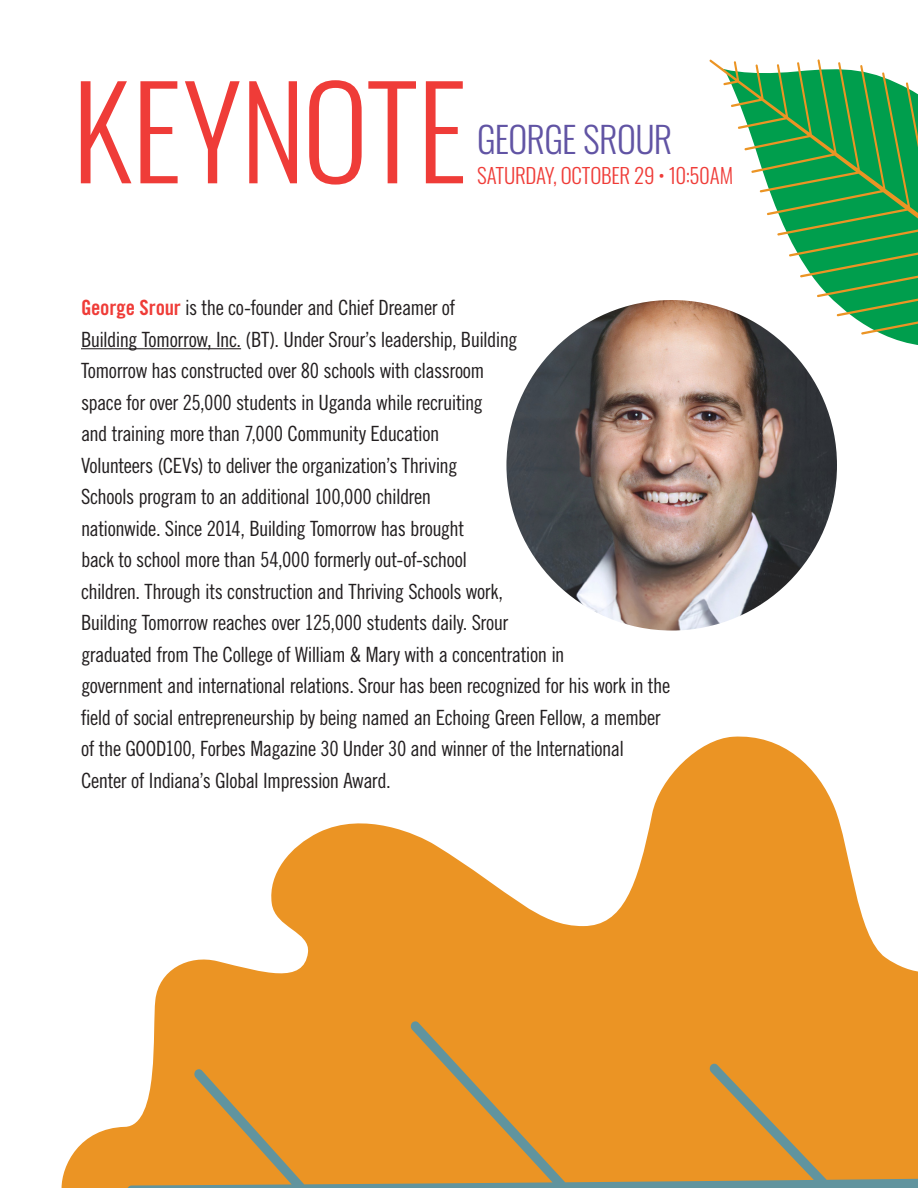
<style>
.page{position:relative;width:918px;height:1188px;background:#fff}
.page>*{position:absolute;margin:0;border:0;box-sizing:border-box;transform-origin:0 0}
.t1{font:300 126px "Oswald";letter-spacing:-.01em;color:#ef3c38}
.Body{font:300 36px "Oswald";letter-spacing:-.02em;color:#6154a4}
.Body-2{font:21px/31.5px "Trade Gothic LT Std Cn 18";letter-spacing:-.025em;color:#231f20}
.Body-3{font:300 21px "Oswald";letter-spacing:-.01em;color:#ef3c38}
.s1{font-family:"Trade Gothic LT Std Bd Cn 20";color:#ef3c38}
</style>
<div class="page">
<svg style="left:62px;top:736px;width:856px;height:452px"></svg>
<div style="left:127px;top:1021px;width:791px;height:167px;background:#eb9424"></div>
<hr style="left:81px;top:348px;width:160px;height:1px;background:#231f20">
<img style="left:506px;top:300px;width:331px;height:331px;border-radius:165px">
<svg style="left:709px;top:59px;width:209px;height:305px"></svg>
<p class="t1" style="left:72px;top:20px;width:397px">KEYNOTE</p>
<p class="Body" style="left:477px;top:107px;width:197px">GEORGE SROUR</p>
<p class="Body-3" style="left:477px;top:157px;width:258px">SATURDAY, OCTOBER 29 • 10:50AM</p>
<p class="Body-2" style="left:81px;top:292px;width:376px"><span class="s1">George Srour</span> is the co-founder and Chief Dreamer of</p>
<p class="Body-2" style="left:81px;top:323px;width:591px">Building Tomorrow, Inc. (BT). Under Srour’s leadership, Building<br>Tomorrow has constructed over 80 schools with classroom<br>space for over 25,000 students in Uganda while recruiting<br>and training more than 7,000 Community Education<br>Volunteers (CEVs) to deliver the organization’s Thriving<br>Schools program to an additional 100,000 children<br>nationwide. Since 2014, Building Tomorrow has brought<br>back to school more than 54,000 formerly out-of-school<br>children. Through its construction and Thriving Schools work,<br>Building Tomorrow reaches over 125,000 students daily. Srour<br>graduated from The College of William &amp; Mary with a concentration in<br>government and international relations. Srour has been recognized for his work in the field of social entrepreneurship by being named an Echoing Green Fellow, a member of the GOOD100, Forbes Magazine 30 Under 30 and winner of the International</p>
<p class="Body-2" style="left:81px;top:764px;width:311px">Center of Indiana’s Global Impression Award.</p>
</div>
